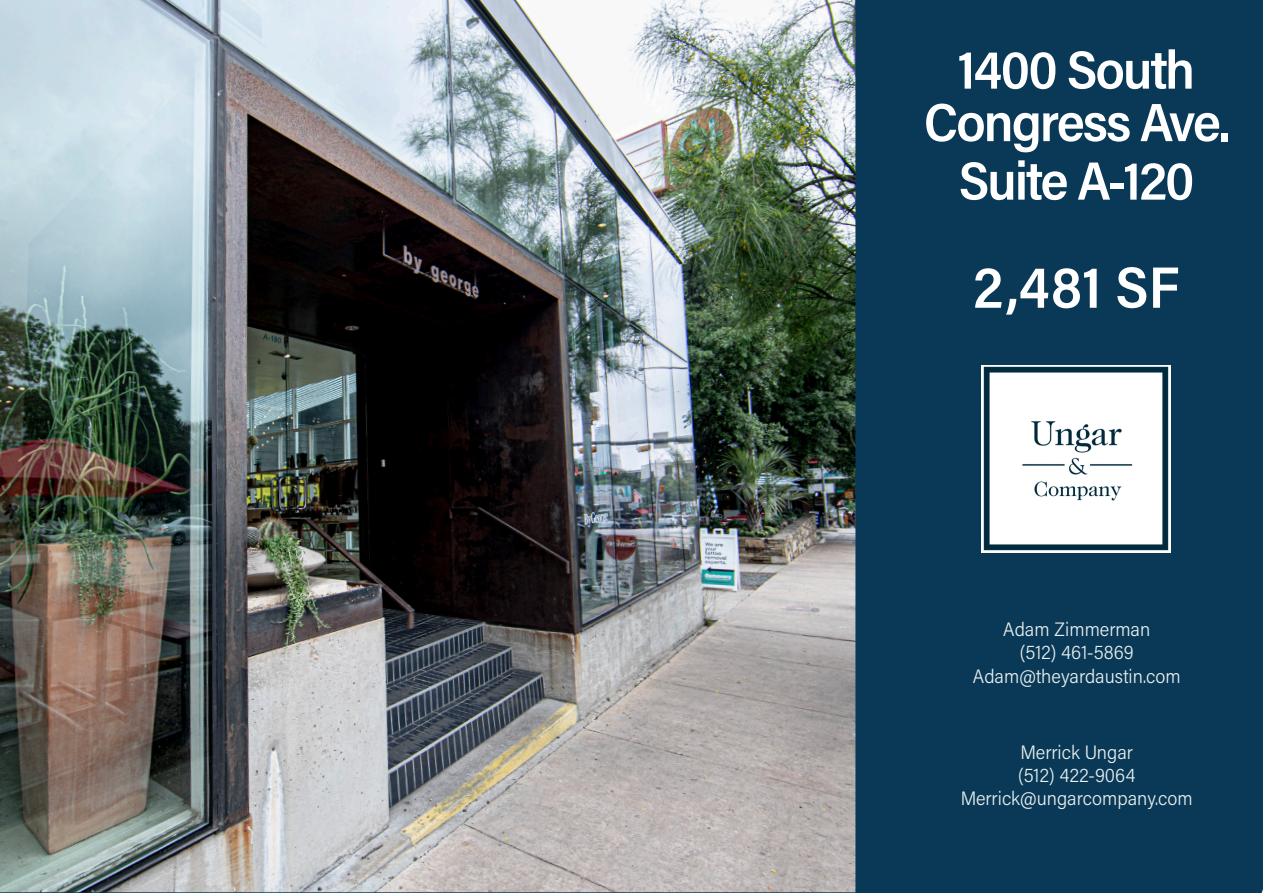
<style>
.page{position:relative;width:1263px;height:893px;background:#0a3957}
.page>*{position:absolute;margin:0;border:0;box-sizing:border-box;transform-origin:0 0}
.HOUSE{font:600 58.5px "Acumin Pro Semi Cond";color:#fff}
.HOUSE-2{font:600 54px "Acumin Pro Semi Cond";letter-spacing:-.04em;color:#fff}
.Bulleted{font:300 19.5px "Acumin Pro Semi Cond";color:#e9f1f0}
</style>
<div class="page">
<img style="left:0;top:0;width:855px;height:892px">
<img style="left:982px;top:366px;width:188px;height:187px">
<p class="HOUSE-2" style="left:958px;top:32px;width:239px">1400 South</p>
<p class="HOUSE-2" style="left:924px;top:84px;width:307px">Congress Ave.</p>
<p class="HOUSE-2" style="left:959px;top:143px;width:237px">Suite A-120</p>
<p class="HOUSE" style="left:973px;top:246px;width:208px">2,481 SF</p>
<p class="Bulleted" style="left:1003px;top:616px;width:149px">Adam Zimmerman</p>
<p class="Bulleted" style="left:1020px;top:639px;width:115px">(512) 461-5869</p>
<p class="Bulleted" style="left:973px;top:663px;width:209px">Adam@theyardaustin.com</p>
<p class="Bulleted" style="left:1020px;top:738px;width:114px">Merrick Ungar</p>
<p class="Bulleted" style="left:1018px;top:762px;width:119px">(512) 422-9064</p>
<p class="Bulleted" style="left:961px;top:785px;width:234px">Merrick@ungarcompany.com</p>
</div>
